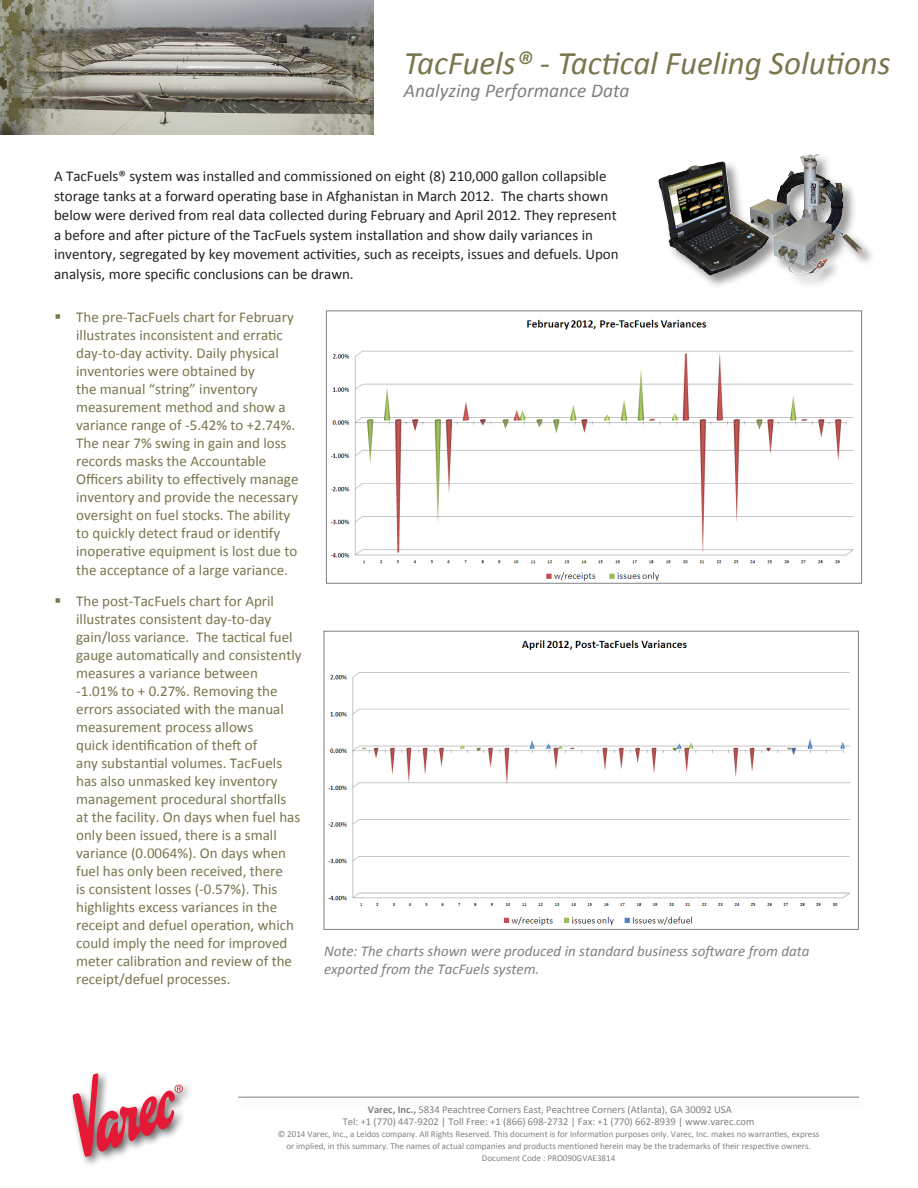
<style>
.page{position:relative;width:918px;height:1188px;background:#fff}
.page>*{position:absolute;margin:0;border:0;box-sizing:border-box;transform-origin:0 0}
.H6_-_Page_2_Heading{font:italic 33px "Calibri";color:#79754d}
.H7_-_Highlights{font:italic 19.5px "Calibri";color:#808083}
.t1{font:15px/18px "Calibri";color:#79754d}
.H2_-_Body{font:15px/19.5px "Calibri";color:#231f20}
.H13_-_Capabilities_T{font:italic 15px/18px "Calibri";color:#808083}
.Footer_Adress_Line{font:10.5px "Calibri";color:#808083}
.Small_Print{font:9px "Calibri";color:#808083}
.s1{font-weight:700}
</style>
<div class="page">
<div style="left:68px;top:1069px;width:126px;height:99px;background:#231f20;opacity:.75"></div>
<svg style="left:73px;top:1074px;width:110px;height:83px"></svg>
<hr style="left:238px;top:1097px;width:621px;height:1px;background:#808083">
<img style="left:0;top:0;width:374px;height:135px">
<img style="left:328px;top:640px;width:522px;height:286px">
<div style="left:324px;top:631px;width:535px;height:299px;border:1px solid #808083"></div>
<img style="left:330px;top:319px;width:524px;height:262px">
<div style="left:326px;top:310px;width:536px;height:274px;border:1px solid #808083"></div>
<div style="left:657px;top:153px;width:220px;height:137px;background:#231f20;opacity:.48"></div>
<img style="left:750px;top:154px;width:69px;height:121px">
<p class="H6_-_Page_2_Heading" style="left:404px;top:41px;width:488px">TacFuels® - Tactical Fueling Solutions</p>
<p class="H7_-_Highlights" style="left:404px;top:78px;width:227px">Analyzing Performance Data</p>
<p class="H2_-_Body" style="left:54px;top:166px;width:566px">A TacFuels® system was installed and commissioned on eight (8) 210,000 gallon collapsible storage tanks at a forward operating base in Afghanistan in March 2012. The charts shown below were derived from real data collected during February and April 2012. They represent a before and after picture of the TacFuels system installation and show daily variances in inventory, segregated by key movement activities, such as receipts, issues and defuels. Upon analysis, more specific conclusions can be drawn.</p>
<p class="t1" style="left:76px;top:308px;width:224px">The pre-TacFuels chart for February illustrates inconsistent and erratic day-to-day activity. Daily physical inventories were obtained by<br>the manual “string” inventory measurement method and show a variance range of -5.42% to +2.74%.<br>The near 7% swing in gain and loss records masks the Accountable Officers ability to effectively manage inventory and provide the necessary oversight on fuel stocks. The ability to quickly detect fraud or identify inoperative equipment is lost due to</p>
<p class="t1" style="left:76px;top:561px;width:213px">the acceptance of a large variance.</p>
<p class="t1" style="left:76px;top:592px;width:227px">The post-TacFuels chart for April illustrates consistent day-to-day gain/loss variance. The tactical fuel gauge automatically and consistently measures a variance between -1.01% to + 0.27%. Removing the errors associated with the manual measurement process allows<br>quick identification of theft of<br>any substantial volumes. TacFuels has also unmasked key inventory management procedural shortfalls at the facility. On days when fuel has only been issued, there is a small variance (0.0064%). On days when fuel has only been received, there<br>is consistent losses (-0.57%). This highlights excess variances in the receipt and defuel operation, which could imply the need for improved meter calibration and review of the receipt/defuel processes.</p>
<p class="H13_-_Capabilities_T" style="left:324px;top:942px;width:487px">Note: The charts shown were produced in standard business software from data exported from the TacFuels system.</p>
<p class="Footer_Adress_Line" style="left:368px;top:1103px;width:365px"><span class="s1">Varec, Inc.,</span> 5834 Peachtree Corners East, Peachtree Corners (Atlanta), GA 30092 USA</p>
<p class="Footer_Adress_Line" style="left:343px;top:1115px;width:413px">Tel: +1 (770) 447-9202 | Toll Free: +1 (866) 698-2732 | Fax: +1 (770) 662-8939 | www.varec.com</p>
<p class="Small_Print" style="left:278px;top:1128px;width:543px">© 2014 Varec, Inc., a Leidos company. All Rights Reserved. This document is for information purposes only. Varec, Inc. makes no warranties, express</p>
<p class="Small_Print" style="left:286px;top:1140px;width:526px">or implied, in this summary. The names of actual companies and products mentioned herein may be the trademarks of their respective owners.</p>
<p class="Small_Print" style="left:482px;top:1152px;width:135px">Document Code : PRO090GVAE3814</p>
</div>
